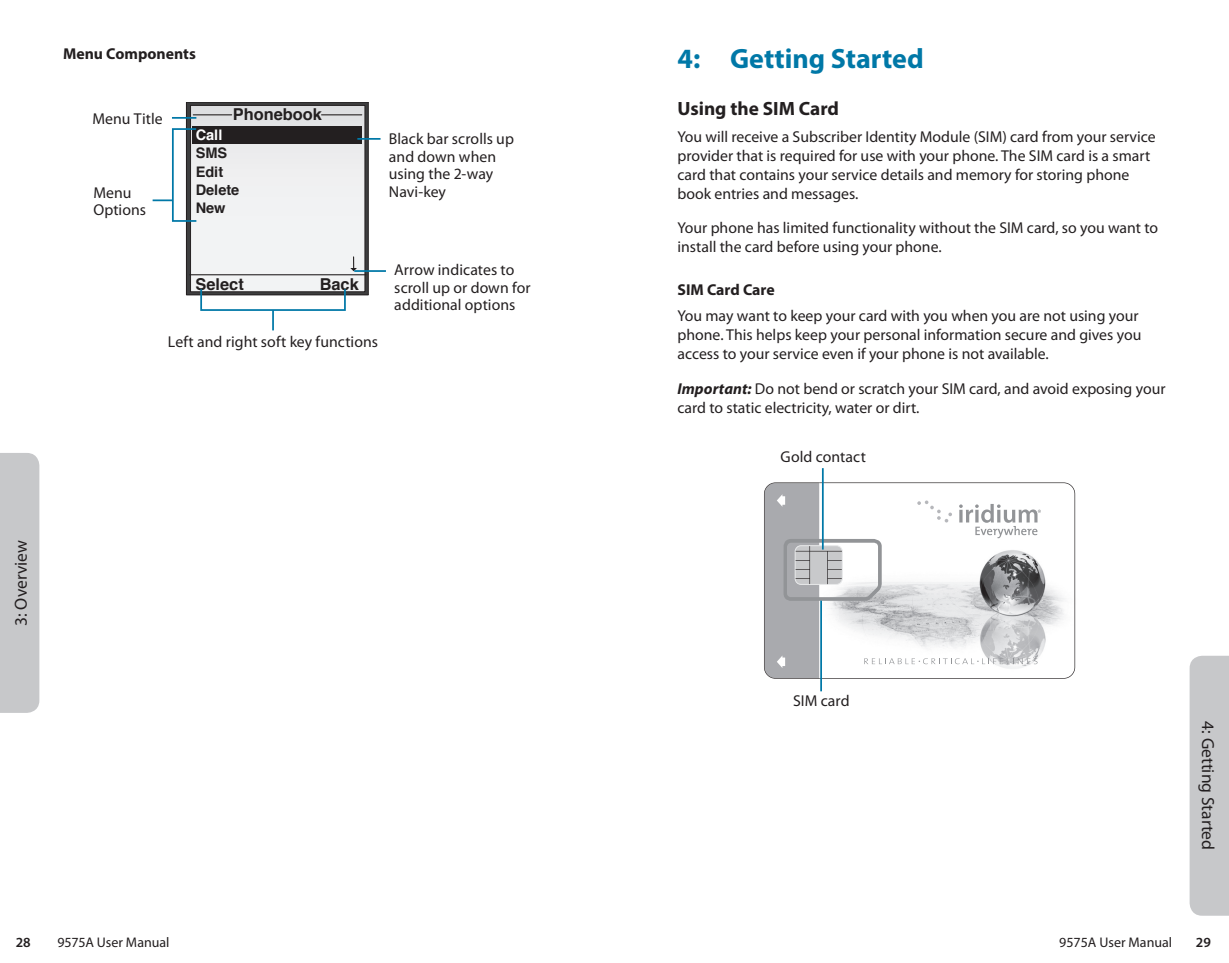
<style>
.page{position:relative;width:1229px;height:963px;background:#fff}
.page>*{position:absolute;margin:0;border:0;box-sizing:border-box;transform-origin:0 0}
.Head{font:700 28px "Myriad Pro";color:#0078a7}
.Subhead{font:700 19.25px "Myriad Pro";color:#231f20}
.t1{font:17.5px "Myriad Pro";color:#231f20}
.t2{font:700 16.45px "Helvetica";color:#231f20}
.body{font:15.75px/18.9px "Myriad Pro";color:#231f20}
.minihead{font:700 15.75px "Myriad Pro";color:#231f20}
.t3{font:700 14.53px/18.2px "Helvetica";color:#231f20}
.t4{font:14px "Myriad Pro";color:#231f20}
.t5{font:600 14px "Myriad Pro";color:#231f20}
.s1{font-weight:700;font-style:italic}
.s2{color:#fff}
</style>
<div class="page">
<div style="left:1189px;top:656px;width:39px;height:259px;background:#c7c8ca"></div>
<div style="left:0;top:453px;width:39px;height:260px;background:#c7c8ca"></div>
<div style="left:186px;top:102px;width:182px;height:193px;background:#3e3e3f"></div>
<div style="left:186px;top:102px;width:182px;height:193px;border:1px solid #231f20"></div>
<div style="left:190px;top:105px;width:175px;height:187px;background:linear-gradient(to bottom,#e4e5e7,#f5f6f6)"></div>
<div style="left:190px;top:105px;width:175px;height:187px;border:1px solid #231f20"></div>
<hr style="left:193px;top:114px;width:39px;height:1px;background:#231f20">
<hr style="left:321px;top:114px;width:41px;height:1px;background:#231f20">
<hr style="left:190px;top:274px;width:176px;height:1px;background:#231f20">
<div style="left:192px;top:126px;width:169px;height:18px;background:#231f20"></div>
<svg style="left:350px;top:257px;width:7px;height:14px"></svg>
<hr style="left:354px;top:270px;width:32px;height:2px;background:#0078a7">
<hr style="left:357px;top:138px;width:23px;height:2px;background:#0078a7">
<hr style="left:172px;top:117px;width:24px;height:2px;background:#0078a7">
<svg style="left:199px;top:287px;width:148px;height:24px"></svg>
<hr style="left:272px;top:310px;width:2px;height:20px;background:#0078a7">
<div style="left:172px;top:128px;width:25px;height:94px;border:2px solid #0078a7"></div>
<svg style="left:153px;top:199px;width:19px;height:2px"></svg>
<svg style="left:1041px;top:482px;width:34px;height:196px"></svg>
<svg style="left:764px;top:482px;width:277px;height:196px"></svg>
<hr style="left:820px;top:600px;width:2px;height:91px;background:#0078a7">
<hr style="left:822px;top:468px;width:1px;height:81px;background:#0078a7">
<p class="minihead" style="left:63px;top:43px;width:134px">Menu Components</p>
<p class="Head" style="left:677px;top:41px;width:248px">4: Getting Started</p>
<p class="Subhead" style="left:677px;top:96px;width:163px">Using the SIM Card</p>
<p class="body" style="left:677px;top:127px;width:480px">You will receive a Subscriber Identity Module (SIM) card from your service provider that is required for use with your phone. The SIM card is a smart card that contains your service details and memory for storing phone book entries and messages.</p>
<p class="body" style="left:677px;top:218px;width:482px">Your phone has limited functionality without the SIM card, so you want to install the card before using your phone.</p>
<p class="minihead" style="left:677px;top:279px;width:99px">SIM Card Care</p>
<p class="body" style="left:677px;top:306px;width:465px">You may want to keep your card with you when you are not using your phone. This helps keep your personal information secure and gives you access to your service even if your phone is not available.</p>
<p class="body" style="left:677px;top:379px;width:489px"><span class="s1">Important:</span> Do not bend or scratch your SIM card, and avoid exposing your card to static electricity, water or dirt.</p>
<p class="t2" style="left:233px;top:101px;width:91px">Phonebook</p>
<p class="body" style="left:92px;top:109px;width:72px">Menu Title</p>
<p class="t3" style="left:196px;top:126px;width:45px"><span class="s2">Call<br></span>SMS<br>Edit<br>Delete<br>New</p>
<p class="body" style="left:389px;top:130px;width:127px;line-height:17.5px">Black bar scrolls up and down when using the 2-way<br>Navi-key</p>
<p class="body" style="left:93px;top:184px;width:54px;line-height:17.5px">Menu<br>Options</p>
<p class="body" style="left:394px;top:261px;width:138px;line-height:17.5px">Arrow indicates to scroll up or down for additional options</p>
<p class="t2" style="left:195px;top:270px;width:50px">Select</p>
<p class="t2" style="left:320px;top:270px;width:41px">Back</p>
<p class="body" style="left:168px;top:332px;width:212px">Left and right soft key functions</p>
<p class="t1" style="left:10px;top:626px;width:87px;rotate:-90deg">3: Overview</p>
<p class="t5" style="left:16px;top:933px;width:17px">28</p>
<p class="t4" style="left:57px;top:934px;width:114px">9575A User Manual</p>
<p class="body" style="left:780px;top:447px;width:87px">Gold contact</p>
<p class="body" style="left:793px;top:690px;width:58px">SIM card</p>
<p class="t1" style="left:1218px;top:721px;width:130px;rotate:90deg">4: Getting Started</p>
<p class="t4" style="left:1059px;top:934px;width:114px">9575A User Manual</p>
<p class="t5" style="left:1195px;top:933px;width:17px">29</p>
</div>
